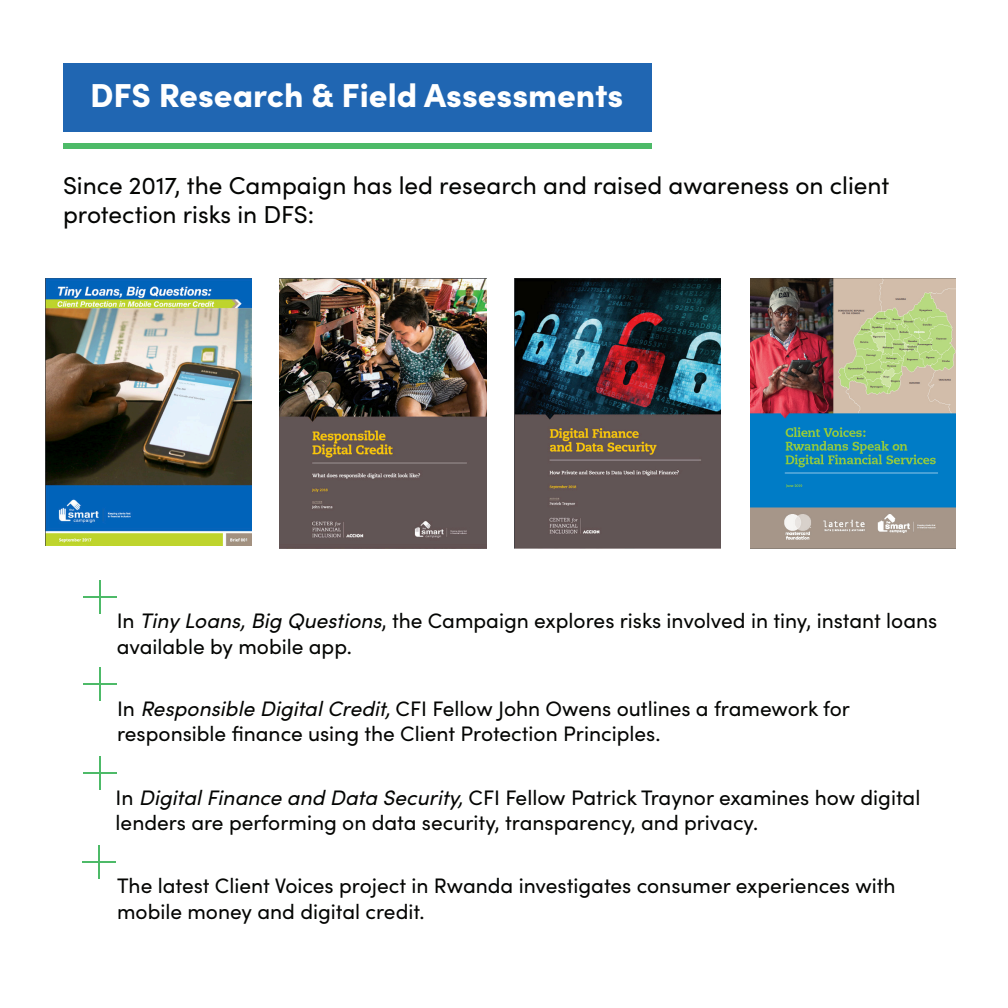
<style>
.page{position:relative;width:1008px;height:1008px;background:#fff}
.page>*{position:absolute;margin:0;border:0;box-sizing:border-box;transform-origin:0 0}
.t1{font:900 33.25px "Sofia Pro";color:#fff}
.t2{font:24.5px/29.4px "Sofia Pro";color:#040503}
.t3{font:21px/25.2px "Sofia Pro";color:#040503}
.s1{font-style:italic}
</style>
<div class="page">
<div style="left:63px;top:63px;width:588px;height:69px;background:#2066b2"></div>
<div style="left:63px;top:144px;width:588px;height:5px;background:#4dba68"></div>
<hr style="left:83px;top:596px;width:34px;height:1px;background:#4dba68">
<hr style="left:99px;top:580px;width:2px;height:33px;background:#4dba68">
<hr style="left:83px;top:772px;width:34px;height:2px;background:#4dba68">
<hr style="left:82px;top:861px;width:34px;height:1px;background:#4dba68">
<hr style="left:83px;top:683px;width:34px;height:2px;background:#4dba68">
<hr style="left:99px;top:756px;width:2px;height:34px;background:#4dba68">
<hr style="left:98px;top:845px;width:2px;height:33px;background:#4dba68">
<hr style="left:99px;top:668px;width:2px;height:33px;background:#4dba68">
<img style="left:514px;top:278px;width:207px;height:270px">
<img style="left:45px;top:278px;width:206px;height:267px">
<img style="left:280px;top:278px;width:206px;height:270px">
<img style="left:751px;top:278px;width:204px;height:270px">
<p class="t1" style="left:90px;top:69px;width:535px">DFS Research &amp; Field Assessments</p>
<p class="t2" style="left:63px;top:169px;width:828px">Since 2017, the Campaign has led research and raised awareness on client protection risks in DFS:</p>
<p class="t3" style="left:117px;top:607px;width:822px">In <span class="s1">Tiny Loans, Big Questions</span>, the Campaign explores risks involved in tiny, instant loans available by mobile app.</p>
<p class="t3" style="left:117px;top:695px;width:735px">In <span class="s1">Responsible Digital Credit,</span> CFI Fellow John Owens outlines a framework for responsible finance using the Client Protection Principles.</p>
<p class="t3" style="left:116px;top:784px;width:806px">In <span class="s1">Digital Finance and Data Security,</span> CFI Fellow Patrick Traynor examines how digital lenders are performing on data security, transparency, and privacy.</p>
<p class="t3" style="left:117px;top:872px;width:780px">The latest Client Voices project in Rwanda investigates consumer experiences with mobile money and digital credit.</p>
</div>
